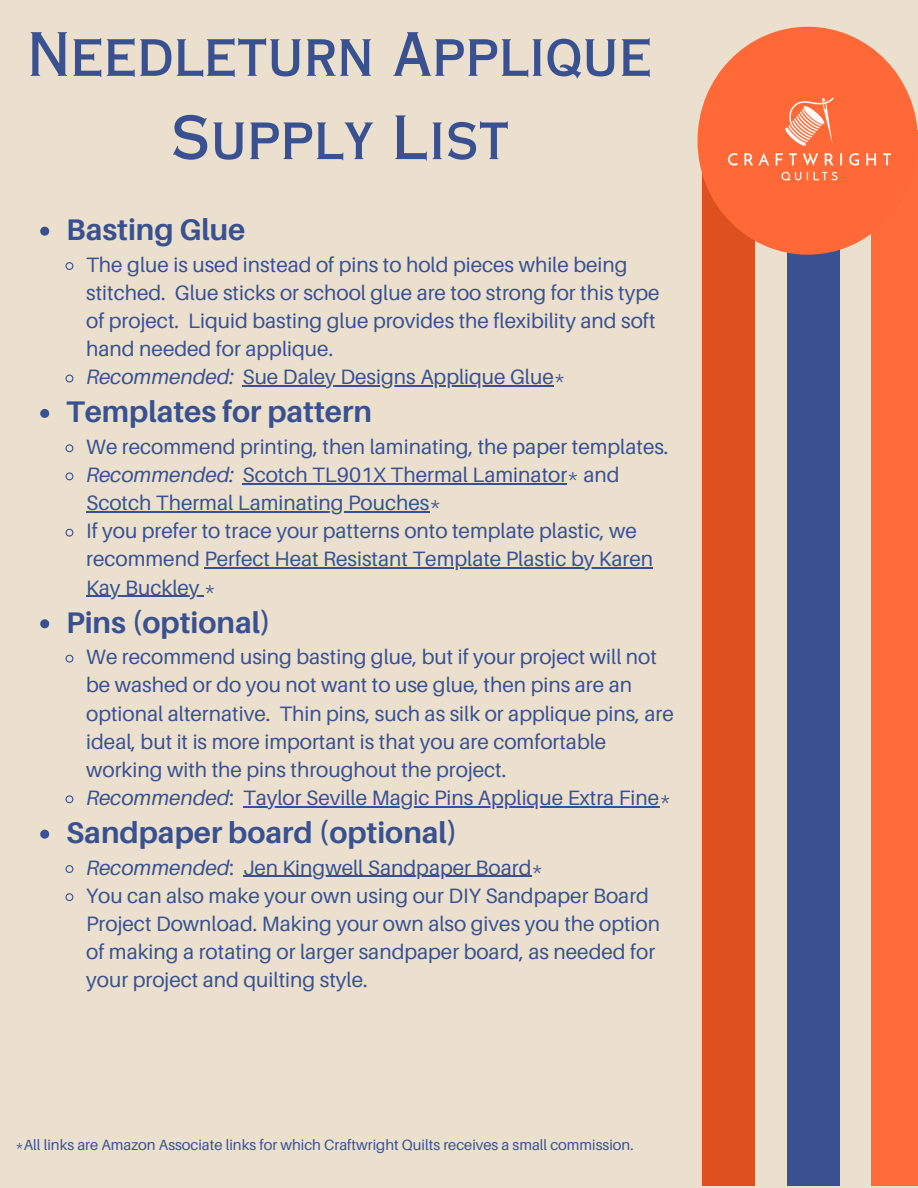
<style>
.page{position:relative;width:918px;height:1188px;background:#eae0cd}
.page>*{position:absolute;margin:0;border:0;box-sizing:border-box;transform-origin:0 0}
.t1{font:60px/83.2px "Copperplate Gothic LT Pro 30 AB";color:#395191;text-align:center}
.t2{font:700 29.85px "Aileron";color:#395191}
.t3{font:20.85px/28.2px "Aileron";color:#395191}
.t4{font:14.85px "Aileron";color:#395191}
.s1{font-style:italic}
</style>
<div class="page">
<div style="left:702px;top:131px;width:53px;height:1055px;background:#df5020"></div>
<div style="left:787px;top:131px;width:52px;height:1055px;background:#395191"></div>
<div style="left:871px;top:131px;width:47px;height:1055px;background:#ff6c39"></div>
<div style="left:697px;top:27px;width:221px;height:228px;background:#ff6937;border-radius:50%"></div>
<svg style="left:40px;top:227px;width:9px;height:9px"></svg>
<svg style="left:65px;top:262px;width:9px;height:8px"></svg>
<svg style="left:65px;top:374px;width:9px;height:9px"></svg>
<hr style="left:242px;top:385px;width:312px;height:1px;background:#395191">
<svg style="left:40px;top:409px;width:9px;height:9px"></svg>
<svg style="left:65px;top:444px;width:9px;height:9px"></svg>
<svg style="left:65px;top:472px;width:9px;height:9px"></svg>
<hr style="left:242px;top:483px;width:325px;height:1px;background:#395191">
<hr style="left:86px;top:511px;width:343px;height:1px;background:#395191">
<svg style="left:65px;top:528px;width:9px;height:9px"></svg>
<hr style="left:204px;top:568px;width:449px;height:1px;background:#395191">
<hr style="left:86px;top:596px;width:118px;height:1px;background:#395191">
<svg style="left:40px;top:619px;width:9px;height:9px"></svg>
<svg style="left:65px;top:654px;width:9px;height:9px"></svg>
<svg style="left:65px;top:795px;width:9px;height:9px"></svg>
<hr style="left:243px;top:806px;width:416px;height:1px;background:#395191">
<svg style="left:40px;top:830px;width:9px;height:9px"></svg>
<svg style="left:65px;top:865px;width:9px;height:8px"></svg>
<hr style="left:243px;top:876px;width:289px;height:1px;background:#395191">
<svg style="left:65px;top:893px;width:9px;height:9px"></svg>
<p class="t1" style="left:27px;top:21px;width:627px">Needleturn Applique<br>Supply List</p>
<p class="t2" style="left:66px;top:211px;width:181px">Basting Glue</p>
<p class="t3" style="left:86px;top:250px;width:575px">The glue is used instead of pins to hold pieces while being stitched. Glue sticks or school glue are too strong for this type of project. Liquid basting glue provides the flexibility and soft hand needed for applique.</p>
<p class="t3" style="left:86px;top:362px;width:481px"><span class="s1">Recommended:</span> Sue Daley Designs Applique Glue*</p>
<p class="t2" style="left:66px;top:393px;width:307px">Templates for pattern</p>
<p class="t3" style="left:86px;top:432px;width:584px">We recommend printing, then laminating, the paper templates.</p>
<p class="t3" style="left:86px;top:460px;width:535px"><span class="s1">Recommended:</span> Scotch TL901X Thermal Laminator* and</p>
<p class="t3" style="left:86px;top:488px;width:569px">Scotch Thermal Laminating Pouches*<br>If you prefer to trace your patterns onto template plastic, we recommend Perfect Heat Resistant Template Plastic by Karen</p>
<p class="t3" style="left:86px;top:573px;width:131px">Kay Buckley *</p>
<p class="t2" style="left:66px;top:604px;width:206px">Pins (optional)</p>
<p class="t3" style="left:86px;top:642px;width:572px">We recommend using basting glue, but if your project will not be washed or do you not want to use glue, then pins are an</p>
<p class="t3" style="left:86px;top:699px;width:589px">optional alternative. Thin pins, such as silk or applique pins, are ideal, but it is more important is that you are comfortable working with the pins throughout the project.<br><span class="s1">Recommended</span>: Taylor Seville Magic Pins Applique Extra Fine*</p>
<p class="t2" style="left:66px;top:814px;width:393px">Sandpaper board (optional)</p>
<p class="t3" style="left:86px;top:853px;width:459px"><span class="s1">Recommended</span>: Jen Kingwell Sandpaper Board*</p>
<p class="t3" style="left:86px;top:881px;width:575px">You can also make your own using our DIY Sandpaper Board<br>Project Download. Making your own also gives you the option of making a rotating or larger sandpaper board, as needed for</p>
<p class="t3" style="left:86px;top:965px;width:283px">your project and quilting style.</p>
<p class="t4" style="left:15px;top:1136px;width:620px">*All links are Amazon Associate links for which Craftwright Quilts receives a small commission.</p>
</div>
